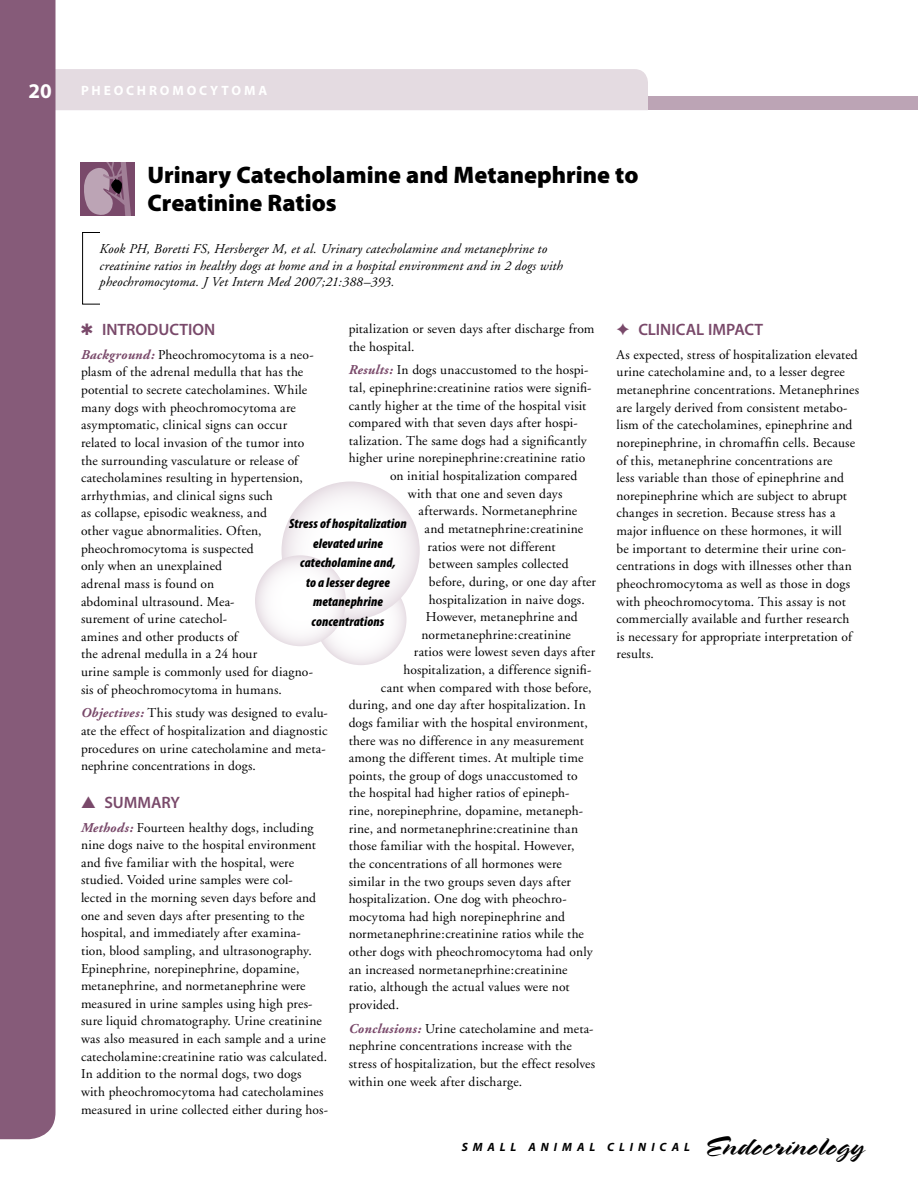
<style>
.page{position:relative;width:918px;height:1188px;background:#fff}
.page>*{position:absolute;margin:0;border:0;box-sizing:border-box;transform-origin:0 0}
.t1{font:27px "Spring LP";color:#000;scale:1.2 1}
.t2{font:900 24px/28.8px "Myriad Pro";color:#000}
.t3{font:700 21px "Myriad Pro";color:#fff}
.t4{font:600 16.5px "Myriad Pro";color:#79496a}
.t5{font:13.5px/17.7px "Adobe Garamond";letter-spacing:.01em;color:#000}
.t6{font:italic 13.5px/16.2px "Adobe Garamond";letter-spacing:.01em;color:#000}
.t7{font:italic 900 condensed 13.5px/19.5px "Myriad Pro";letter-spacing:.01em;color:#000;text-align:center}
.t8{font:700 13.5px "Myriad Pro";letter-spacing:.21em;color:#fff}
.t9{font:italic 700 12px "Myriad Pro";letter-spacing:.41em;color:#000}
.s1{font-weight:700;font-style:italic;color:#79496a}
</style>
<div class="page">
<div style="left:56px;top:69px;width:592px;height:41px;background:#e4dbe1"></div>
<div style="left:648px;top:97px;width:270px;height:13px;background:#bca4b5"></div>
<div style="left:0;top:0;width:56px;height:1139px;background:#865b79"></div>
<hr style="left:917px;top:0;width:1px;height:103px;background:#79496a">
<div style="left:81px;top:162px;width:54px;height:54px;background:#79496a"></div>
<svg style="left:84px;top:162px;width:47px;height:54px"></svg>
<svg style="left:316px;top:574px;width:90px;height:91px"></svg>
<svg style="left:282px;top:482px;width:138px;height:138px"></svg>
<svg style="left:255px;top:555px;width:91px;height:91px"></svg>
<div style="left:82px;top:232px;width:38px;height:72px;border:1px solid #000"></div>
<div style="left:100px;top:231px;width:28px;height:84px;background:#fff"></div>
<h3 class="t3" style="left:29px;top:77px;width:25px">20</h3>
<p class="t8" style="left:81px;top:81px;width:141px">PHEO CHRO MO CYTO</p>
<p class="t8" style="left:244px;top:81px;width:23px">MA</p>
<h2 class="t2" style="left:148px;top:160px;width:492px">Urinary Catecholamine and Metanephrine to<br>Creatinine Ratios</h2>
<p class="t6" style="left:100px;top:242px;width:465px">Kook PH, Boretti FS, Hersberger M, et al. Urinary catecholamine and metanephrine to creatinine ratios in healthy dogs at home and in a hospital environment and in 2 dogs with pheochromocytoma. J Vet Intern Med 2007;21:388–393.</p>
<p class="t5" style="left:349px;top:320px;width:247px">pitalization or seven days after discharge from the hospital.</p>
<p class="t5" style="left:349px;top:362px;width:241px"><span class="s1">Results:</span> In dogs unaccustomed to the hospi-</p>
<p class="t5" style="left:349px;top:379px;width:244px">tal, epinephrine:creatinine ratios were signifi-</p>
<p class="t5" style="left:349px;top:397px;width:239px">cantly higher at the time of the hospital visit</p>
<p class="t5" style="left:349px;top:414px;width:230px">compared with that seven days after hospi-</p>
<p class="t5" style="left:349px;top:432px;width:240px">talization. The same dogs had a significantly</p>
<p class="t5" style="left:349px;top:450px;width:238px">higher urine norepinephrine:creatinine ratio</p>
<p class="t5" style="left:390px;top:467px;width:189px">on initial hospitalization compared</p>
<p class="t5" style="left:408px;top:485px;width:156px">with that one and seven days</p>
<p class="t5" style="left:418px;top:503px;width:160px">afterwards. Normetanephrine</p>
<p class="t5" style="left:424px;top:520px;width:160px">and metatnephrine:creatinine</p>
<p class="t5" style="left:427px;top:538px;width:130px">ratios were not different</p>
<p class="t5" style="left:429px;top:555px;width:141px">between samples collected</p>
<p class="t5" style="left:429px;top:573px;width:169px">before, during, or one day after</p>
<p class="t5" style="left:429px;top:591px;width:157px">hospitalization in naive dogs.</p>
<p class="t5" style="left:426px;top:608px;width:153px">However, metanephrine and</p>
<p class="t5" style="left:421px;top:626px;width:151px">normetanephrine:creatinine</p>
<p class="t5" style="left:414px;top:644px;width:183px">ratios were lowest seven days after</p>
<p class="t5" style="left:403px;top:661px;width:189px">hospitalization, a difference signifi-</p>
<p class="t5" style="left:381px;top:679px;width:212px">cant when compared with those before,</p>
<p class="t5" style="left:349px;top:697px;width:239px">during, and one day after hospitalization. In</p>
<p class="t5" style="left:349px;top:714px;width:241px">dogs familiar with the hospital environment,</p>
<p class="t5" style="left:349px;top:732px;width:237px">there was no difference in any measurement</p>
<p class="t5" style="left:349px;top:749px;width:236px">among the different times. At multiple time</p>
<p class="t5" style="left:349px;top:767px;width:230px">points, the group of dogs unaccustomed to</p>
<p class="t5" style="left:349px;top:785px;width:222px">the hospital had higher ratios of epineph-</p>
<p class="t5" style="left:349px;top:802px;width:236px">rine, norepinephrine, dopamine, metaneph-</p>
<p class="t5" style="left:349px;top:820px;width:231px">rine, and normetanephrine:creatinine than</p>
<p class="t5" style="left:349px;top:838px;width:227px">those familiar with the hospital. However,</p>
<p class="t5" style="left:349px;top:855px;width:215px">the concentrations of all hormones were</p>
<p class="t5" style="left:349px;top:873px;width:224px">similar in the two groups seven days after</p>
<p class="t5" style="left:349px;top:890px;width:219px">hospitalization. One dog with pheochro-</p>
<p class="t5" style="left:349px;top:908px;width:218px">mocytoma had high norepinephrine and</p>
<p class="t5" style="left:349px;top:926px;width:237px">normetanephrine:creatinine ratios while the</p>
<p class="t5" style="left:349px;top:943px;width:245px">other dogs with pheochromocytoma had only</p>
<p class="t5" style="left:349px;top:961px;width:220px">an increased normetaneprhine:creatinine</p>
<p class="t5" style="left:349px;top:979px;width:222px">ratio, although the actual values were not</p>
<p class="t5" style="left:349px;top:996px;width:52px">provided.</p>
<p class="t5" style="left:349px;top:1020px;width:248px"><span class="s1">Conclusions:</span> Urine catecholamine and meta&shy;nephrine concentrations increase with the stress of hospitalization, but the effect resolves within one week after discharge.</p>
<p class="t4" style="left:81px;top:319px;width:136px">✱ INTRODUCTION</p>
<p class="t5" style="left:81px;top:346px;width:234px"><span class="s1">Background:</span> Pheochromocytoma is a neo&shy;plasm of the adrenal medulla that has the potential to secrete catecholamines. While many dogs with pheochromocytoma are asymptomatic, clinical signs can occur related to local invasion of the tumor into the surrounding vasculature or release of catecholamines resulting in hypertension, arrhythmias, and clinical signs such<br>as collapse, episodic weakness, and<br>other vague abnormalities. Often, pheochromocytoma is suspected<br>only when an unexplained<br>adrenal mass is found on<br>abdominal ultrasound. Mea-<br>surement of urine catechol-<br>amines and other products of<br>the adrenal medulla in a 24 hour<br>urine sample is commonly used for diagno&shy;sis of pheochromocytoma in humans.</p>
<p class="t5" style="left:81px;top:705px;width:248px"><span class="s1">Objectives:</span> This study was designed to evalu&shy;ate the effect of hospitalization and diagnostic procedures on urine catecholamine and meta&shy;nephrine concentrations in dogs.</p>
<p class="t4" style="left:81px;top:792px;width:101px">▲ SUMMARY</p>
<p class="t5" style="left:81px;top:819px;width:249px"><span class="s1">Methods:</span> Fourteen healthy dogs, including nine dogs naive to the hospital environment and five familiar with the hospital, were studied. Voided urine samples were col-<br>lected in the morning seven days before and one and seven days after presenting to the hospital, and immediately after examina&shy;tion, blood sampling, and ultrasonography.<br>Epinephrine, norepinephrine, dopamine, metanephrine, and normetanephrine were measured in urine samples using high pres&shy;sure liquid chromatography. Urine creatinine was also measured in each sample and a urine catecholamine:creatinine ratio was calculated.<br>In addition to the normal dogs, two dogs with pheochromocytoma had catecholamines measured in urine collected either during hos-</p>
<p class="t7" style="left:289px;top:514px;width:119px">Stress of hospitalization elevated urine catecholamine and,<br>to a lesser degree metanephrine concentrations</p>
<p class="t4" style="left:616px;top:319px;width:148px">✦ CLINICAL IMPACT</p>
<p class="t5" style="left:616px;top:346px;width:244px">As expected, stress of hospitalization elevated urine catecholamine and, to a lesser degree metanephrine concentrations. Metanephrines are largely derived from consistent metabo&shy;lism of the catecholamines, epinephrine and norepinephrine, in chromaffin cells. Because of this, metanephrine concentrations are<br>less variable than those of epinephrine and norepinephrine which are subject to abrupt changes in secretion. Because stress has a major influence on these hormones, it will<br>be important to determine their urine con&shy;centrations in dogs with illnesses other than pheochromocytoma as well as those in dogs with pheochromocytoma. This assay is not commercially available and further research is necessary for appropriate interpretation of results.</p>
<p class="t9" style="left:462px;top:1140px;width:230px">SMALL ANIMAL CLINIC AL</p>
<h1 class="t1" style="left:703px;top:1131px;width:136px">Endocrinology</h1>
</div>
